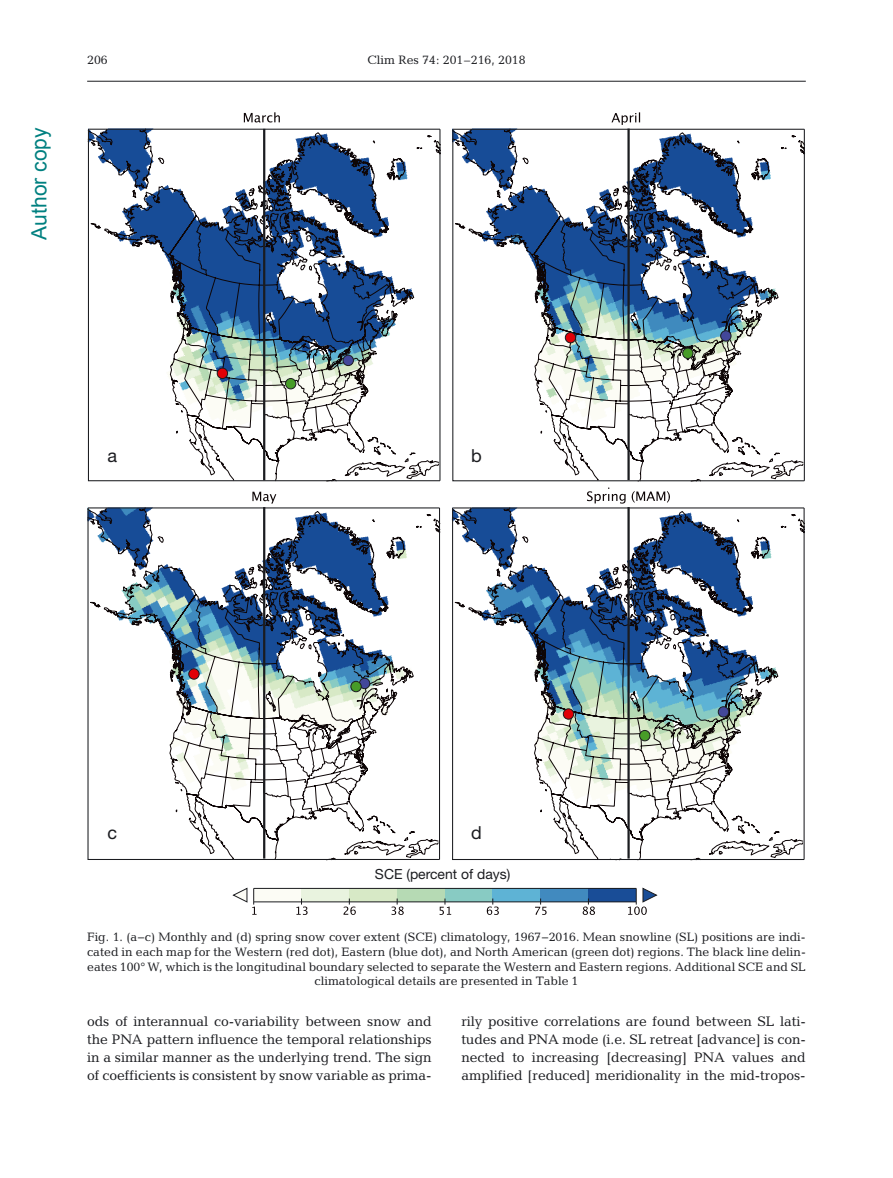
<style>
.page{position:relative;width:893px;height:1178px;background:#fff}
.page>*{position:absolute;margin:0;border:0;box-sizing:border-box;transform-origin:0 0}
.t1{font:21px "Arial";color:#008080}
.t2{font:18px "Helvetica Neue";color:#1b1c20}
.t3{font:13.95px/18.1px "Candida";letter-spacing:-.005em;color:#1b1c20;text-align:justify}
.t4{font:13.95px "Helvetica Neue";color:#1b1c20}
.t5{font:12.3px/14.7px "Candida";color:#1b1c20;text-align:center}
</style>
<div class="page">
<svg style="left:451px;top:507px;width:354px;height:353px"></svg>
<hr style="left:453px;top:507px;width:351px;height:1px;background:#1b1c20">
<svg style="left:452px;top:128px;width:353px;height:354px"></svg>
<hr style="left:453px;top:129px;width:351px;height:1px;background:#1b1c20">
<svg style="left:87px;top:507px;width:354px;height:353px"></svg>
<hr style="left:88px;top:507px;width:351px;height:1px;background:#1b1c20">
<svg style="left:87px;top:128px;width:354px;height:354px"></svg>
<hr style="left:88px;top:129px;width:352px;height:1px;background:#1b1c20">
<hr style="left:263px;top:507px;width:2px;height:351px;background:#1b1c20">
<hr style="left:263px;top:129px;width:2px;height:351px;background:#1b1c20">
<hr style="left:627px;top:507px;width:3px;height:351px;background:#1b1c20">
<hr style="left:627px;top:129px;width:3px;height:351px;background:#1b1c20">
<svg style="left:587px;top:488px;width:83px;height:16px"></svg>
<svg style="left:611px;top:112px;width:29px;height:13px"></svg>
<div style="left:563px;top:709px;width:11px;height:10px;background:#e00007;border-radius:50%"></div>
<div style="left:563px;top:708px;width:11px;height:11px;border:1px solid #1b1c20;border-radius:50%"></div>
<div style="left:640px;top:730px;width:10px;height:11px;background:#479c28;border-radius:50%"></div>
<div style="left:639px;top:730px;width:11px;height:11px;border:1px solid #1b1c20;border-radius:50%"></div>
<div style="left:718px;top:707px;width:11px;height:10px;background:#43479a;border-radius:50%"></div>
<div style="left:718px;top:706px;width:11px;height:11px;border:1px solid #1b1c20;border-radius:50%"></div>
<div style="left:565px;top:332px;width:11px;height:11px;background:#e00007;border-radius:50%"></div>
<div style="left:565px;top:332px;width:11px;height:11px;border:1px solid #1b1c20;border-radius:50%"></div>
<div style="left:683px;top:348px;width:10px;height:10px;background:#479c28;border-radius:50%"></div>
<div style="left:682px;top:348px;width:11px;height:11px;border:1px solid #1b1c20;border-radius:50%"></div>
<div style="left:721px;top:331px;width:10px;height:10px;background:#43479a;border-radius:50%"></div>
<div style="left:720px;top:330px;width:11px;height:11px;border:1px solid #1b1c20;border-radius:50%"></div>
<div style="left:217px;top:368px;width:11px;height:10px;background:#e00007;border-radius:50%"></div>
<div style="left:217px;top:368px;width:11px;height:11px;border:1px solid #1b1c20;border-radius:50%"></div>
<div style="left:285px;top:378px;width:11px;height:11px;background:#479c28;border-radius:50%"></div>
<div style="left:285px;top:378px;width:11px;height:11px;border:1px solid #1b1c20;border-radius:50%"></div>
<div style="left:343px;top:355px;width:10px;height:11px;background:#43479a;border-radius:50%"></div>
<div style="left:343px;top:355px;width:11px;height:11px;border:1px solid #1b1c20;border-radius:50%"></div>
<div style="left:189px;top:669px;width:10px;height:10px;background:#e00007;border-radius:50%"></div>
<div style="left:188px;top:668px;width:11px;height:11px;border:1px solid #1b1c20;border-radius:50%"></div>
<div style="left:359px;top:678px;width:11px;height:11px;background:#43479a;border-radius:50%"></div>
<div style="left:359px;top:678px;width:11px;height:11px;border:1px solid #1b1c20;border-radius:50%"></div>
<div style="left:351px;top:681px;width:10px;height:11px;background:#479c28;border-radius:50%"></div>
<div style="left:351px;top:681px;width:11px;height:11px;border:1px solid #1b1c20;border-radius:50%"></div>
<svg style="left:252px;top:492px;width:24px;height:12px"></svg>
<svg style="left:244px;top:112px;width:36px;height:10px"></svg>
<div style="left:254px;top:888px;width:48px;height:14px;background:#fcfcf5"></div>
<div style="left:301px;top:888px;width:49px;height:14px;background:#e9f3df"></div>
<div style="left:349px;top:888px;width:49px;height:14px;background:#d7e9c6"></div>
<div style="left:397px;top:888px;width:48px;height:14px;background:#b6dab4"></div>
<div style="left:445px;top:888px;width:48px;height:14px;background:#88cbc3"></div>
<div style="left:493px;top:888px;width:48px;height:14px;background:#5eb3d5"></div>
<div style="left:541px;top:888px;width:48px;height:14px;background:#418abf"></div>
<div style="left:588px;top:888px;width:48px;height:14px;background:#194d97"></div>
<hr style="left:254px;top:901px;width:382px;height:1px;background:#1b1c20">
<hr style="left:254px;top:888px;width:382px;height:1px;background:#1b1c20">
<svg style="left:232px;top:887px;width:25px;height:28px"></svg>
<svg style="left:296px;top:898px;width:12px;height:17px"></svg>
<svg style="left:343px;top:898px;width:13px;height:17px"></svg>
<svg style="left:392px;top:898px;width:12px;height:17px"></svg>
<svg style="left:440px;top:898px;width:11px;height:17px"></svg>
<svg style="left:487px;top:898px;width:12px;height:17px"></svg>
<svg style="left:535px;top:898px;width:12px;height:17px"></svg>
<svg style="left:583px;top:898px;width:12px;height:17px"></svg>
<svg style="left:628px;top:887px;width:30px;height:28px"></svg>
<h1 class="t1" style="left:25px;top:240px;width:114px;rotate:-90deg">Author copy</h1>
<p class="t5" style="left:87px;top:53px;width:22px">206</p>
<p class="t5" style="left:367px;top:53px;width:160px">Clim Res 74: 201–216, 2018</p>
<h2 class="t2" style="left:108px;top:449px;width:11px">a</h2>
<h2 class="t2" style="left:471px;top:449px;width:12px">b</h2>
<h2 class="t2" style="left:108px;top:826px;width:11px">c</h2>
<h2 class="t2" style="left:471px;top:826px;width:12px">d</h2>
<p class="t4" style="left:375px;top:869px;width:137px">SCE (percent of days)</p>
<p class="t5" style="left:87px;top:931px;width:720px">Fig. 1. (a−c) Monthly and (d) spring snow cover extent (SCE) climatology, 1967−2016. Mean snowline (SL) positions are indi&shy;cated in each map for the Western (red dot), Eastern (blue dot), and North American (green dot) regions. The black line delin&shy;eates 100° W, which is the longitudinal boundary selected to separate the Western and Eastern regions. Additional SCE and SL climatological details are presented in Table 1</p>
<p class="t3" style="left:87px;top:1014px;width:346px">ods of interannual co-variability between snow and the PNA pattern influence the temporal relationships in a similar manner as the underlying trend. The sign of coefficients is consistent by snow variable as prima-</p>
<p class="t3" style="left:461px;top:1014px;width:346px">rily positive correlations are found between SL lati&shy;tudes and PNA mode (i.e. SL retreat [advance] is con&shy;nected to increasing [decreasing] PNA values and amplified [reduced] meridionality in the mid-tropos-</p>
</div>
